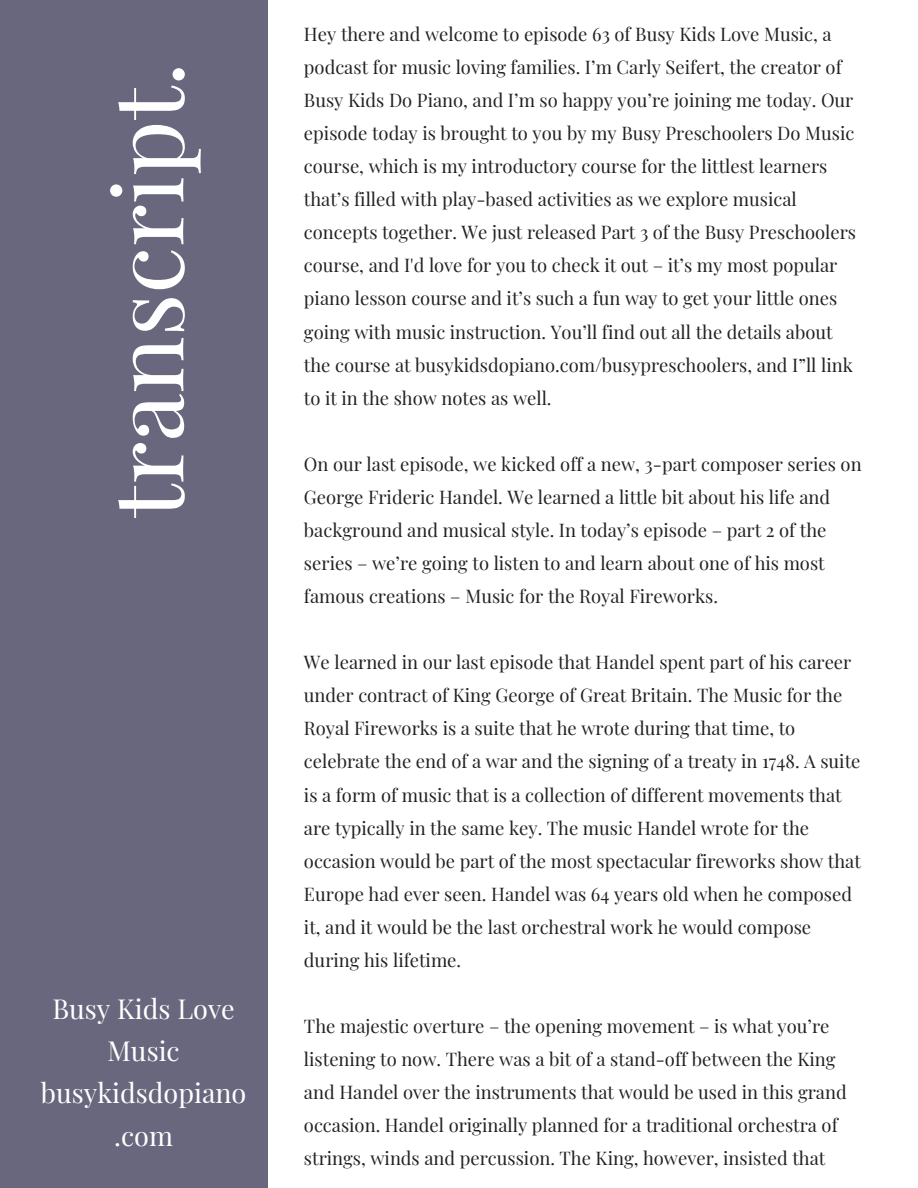
<style>
.page{position:relative;width:918px;height:1188px;background:#fff}
.page>*{position:absolute;margin:0;border:0;box-sizing:border-box;transform-origin:0 0}
.t1{font:96px "Playfair Display";color:#fff}
.t2{font:27px/42.3px "Playfair Display";color:#fff;text-align:center}
.t3{font:18.45px/33px "Playfair Display";color:#222}
</style>
<div class="page">
<div style="left:0;top:0;width:268px;height:1188px;background:#68677e"></div>
<p class="t1" style="left:80px;top:518px;width:458px;rotate:-90deg">transcript.</p>
<p class="t2" style="left:52px;top:986px;width:184px">Busy Kids Love<br>Music</p>
<p class="t2" style="left:41px;top:1071px;width:207px">busykidsdopiano</p>
<p class="t2" style="left:114px;top:1113px;width:60px">.com</p>
<p class="t3" style="left:304px;top:17px;width:554px">Hey there and welcome to episode 63 of Busy Kids Love Music, a podcast for music loving families. I’m Carly Seifert, the creator of Busy Kids Do Piano, and I’m so happy you’re joining me today. Our episode today is brought to you by my Busy Preschoolers Do Music course, which is my introductory course for the littlest learners that’s filled with play-based activities as we explore musical concepts together. We just released Part 3 of the Busy Preschoolers course, and I'd love for you to check it out – it’s my most popular piano lesson course and it’s such a fun way to get your little ones going with music instruction. You’ll find out all the details about the course at busykidsdopiano.com/busypreschoolers, and I”ll link to it in the show notes as well.</p>
<p class="t3" style="left:304px;top:447px;width:559px">On our last episode, we kicked off a new, 3-part composer series on George Frideric Handel. We learned a little bit about his life and background and musical style. In today’s episode – part 2 of the series – we’re going to listen to and learn about one of his most famous creations – Music for the Royal Fireworks.</p>
<p class="t3" style="left:304px;top:645px;width:558px">We learned in our last episode that Handel spent part of his career under contract of King George of Great Britain. The Music for the Royal Fireworks is a suite that he wrote during that time, to celebrate the end of a war and the signing of a treaty in 1748. A suite is a form of music that is a collection of different movements that are typically in the same key. The music Handel wrote for the occasion would be part of the most spectacular fireworks show that Europe had ever seen. Handel was 64 years old when he composed it, and it would be the last orchestral work he would compose during his lifetime.</p>
<p class="t3" style="left:304px;top:1009px;width:544px">The majestic overture – the opening movement – is what you’re listening to now. There was a bit of a stand-off between the King and Handel over the instruments that would be used in this grand occasion. Handel originally planned for a traditional orchestra of strings, winds and percussion. The King, however, insisted that</p>
</div>
